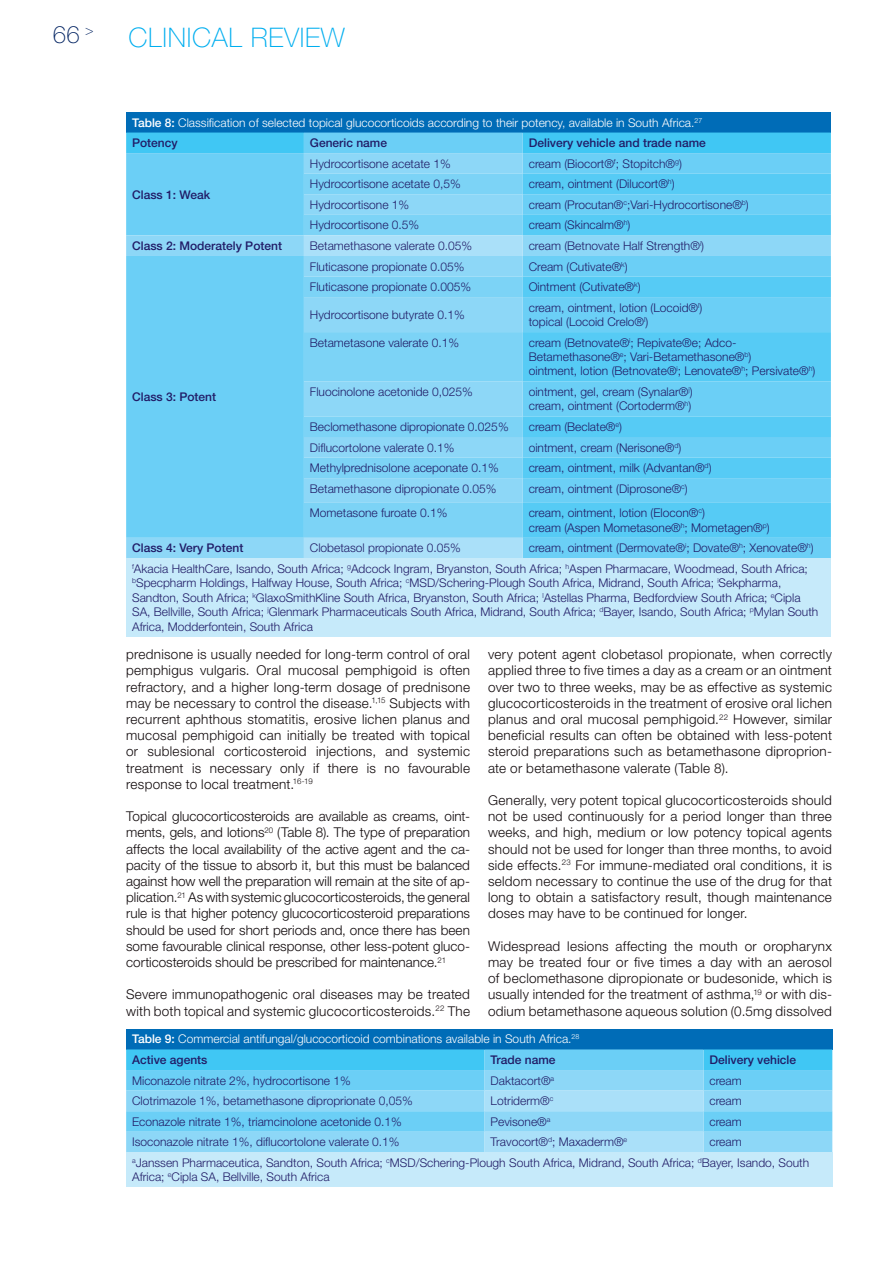
<style>
.page{position:relative;width:893px;height:1263px;background:#fff}
.page>*{position:absolute;margin:0;border:0;box-sizing:border-box;transform-origin:0 0}
.t1{font:100 27px "Helvetica Neue LT Std";letter-spacing:.025em;color:#00aeef}
.t2{font:100 24px "Helvetica Neue LT Std";color:#002261}
.t3{font:300 13.5px/16.2px "Helvetica Neue LT Std";letter-spacing:.02em;color:#110a0c;text-align:justify}
.t4{font:300 12px/14.4px "Helvetica Neue LT Std";color:#211c67}
.t5{font:300 12px/20.5px "Helvetica Neue LT Std";color:#fff}
.t6{font:500 12px "Helvetica Neue LT Std";color:#211c67}
.s1{font-weight:500}
.s2{font-weight:500;color:#211c67}
</style>
<div class="page">
<div style="left:126px;top:112px;width:705px;height:21px;background:#006cb7"></div>
<svg style="left:126px;top:133px;width:705px;height:20px;background:#4dc9f4"></svg>
<svg style="left:126px;top:153px;width:705px;height:405px;background:#70d0f6"></svg>
<svg style="left:304px;top:174px;width:219px;height:61px;background:#82d4f6"></svg>
<svg style="left:523px;top:174px;width:308px;height:364px;background:#62cdf5"></svg>
<svg style="left:304px;top:235px;width:219px;height:323px;background:#89d6f6"></svg>
<div style="left:126px;top:558px;width:705px;height:78px;background:#c6eafa"></div>
<div style="left:126px;top:1029px;width:706px;height:20px;background:#006cb7"></div>
<svg style="left:126px;top:1049px;width:706px;height:21px;background:#4bc7f3"></svg>
<svg style="left:126px;top:1070px;width:706px;height:82px;background:#7ed3f6"></svg>
<svg style="left:485px;top:1090px;width:218px;height:62px;background:#a1ddf8"></svg>
<div style="left:126px;top:1152px;width:706px;height:35px;background:#c6eafa"></div>
<h2 class="t2" style="left:53px;top:21px;width:42px">66 <sup>&gt;</sup></h2>
<h1 class="t1" style="left:129px;top:22px;width:15px">CLINIC</h1>
<h1 class="t1" style="left:212px;top:22px;width:135px">AL REVIEW</h1>
<p class="t5" style="left:132px;top:112px;width:572px"><span class="s1">Table 8:</span> Classification of selected topical glucocorticoids according to their potency, available in South Africa.<sup>27<br></sup><span class="s2">Potency</span></p>
<p class="t6" style="left:310px;top:136px;width:79px">Generic name</p>
<p class="t6" style="left:529px;top:136px;width:179px">Delivery vehicle and trade name</p>
<p class="t6" style="left:132px;top:187px;width:80px">Class 1: Weak</p>
<p class="t4" style="left:310px;top:156px;width:142px">Hydrocortisone acetate 1%</p>
<p class="t4" style="left:529px;top:156px;width:155px">cream (Biocort®<sup>f</sup>; Stopitch®<sup>g</sup>)</p>
<p class="t4" style="left:310px;top:177px;width:152px">Hydrocortisone acetate 0,5%</p>
<p class="t4" style="left:529px;top:177px;width:147px">cream, ointment (Dilucort®<sup>h</sup>)</p>
<p class="t4" style="left:310px;top:197px;width:101px">Hydrocortisone 1%</p>
<p class="t4" style="left:529px;top:197px;width:222px">cream (Procutan®<sup>c</sup>;Vari-Hydrocortisone®<sup>b</sup>)</p>
<p class="t4" style="left:310px;top:218px;width:111px">Hydrocortisone 0.5%</p>
<p class="t4" style="left:529px;top:218px;width:103px">cream (Skincalm®<sup>h</sup>)</p>
<p class="t6" style="left:132px;top:239px;width:151px">Class 2: Moderately Potent</p>
<p class="t4" style="left:310px;top:238px;width:164px">Betamethasone valerate 0.05%</p>
<p class="t4" style="left:529px;top:238px;width:177px">cream (Betnovate Half Strength®<sup>i</sup>)</p>
<p class="t6" style="left:132px;top:390px;width:86px">Class 3: Potent</p>
<p class="t4" style="left:310px;top:259px;width:156px">Fluticasone propionate 0.05%</p>
<p class="t4" style="left:529px;top:259px;width:100px">Cream (Cutivate®<sup>k</sup>)</p>
<p class="t4" style="left:310px;top:279px;width:163px">Fluticasone propionate 0.005%</p>
<p class="t4" style="left:529px;top:279px;width:113px">Ointment (Cutivate®<sup>k</sup>)</p>
<p class="t4" style="left:310px;top:307px;width:156px">Hydrocortisone butyrate 0.1%</p>
<p class="t4" style="left:529px;top:300px;width:175px">cream, ointment, lotion (Locoid®<sup>l</sup>) topical (Locoid Crelo®<sup>l</sup>)</p>
<p class="t4" style="left:310px;top:335px;width:151px">Betametasone valerate 0.1%</p>
<p class="t4" style="left:529px;top:335px;width:288px">cream (Betnovate®<sup>i</sup>; Repivate®e; Adco-<br>Betamethasone®<sup>e</sup>; Vari-Betamethasone®<sup>b</sup>)<br>ointment, lotion (Betnovate®<sup>i</sup>; Lenovate®<sup>h</sup>; Persivate®<sup>h</sup>)</p>
<p class="t4" style="left:310px;top:384px;width:164px">Fluocinolone acetonide 0,025%</p>
<p class="t4" style="left:529px;top:384px;width:165px">ointment, gel, cream (Synalar®<sup>j</sup>) cream, ointment (Cortoderm®<sup>h</sup>)</p>
<p class="t4" style="left:310px;top:419px;width:200px">Beclomethasone dipropionate 0.025%</p>
<p class="t4" style="left:529px;top:419px;width:95px">cream (Beclate®<sup>e</sup>)</p>
<p class="t4" style="left:310px;top:440px;width:146px">Diflucortolone valerate 0.1%</p>
<p class="t4" style="left:529px;top:440px;width:154px">ointment, cream (Nerisone®<sup>d</sup>)</p>
<p class="t4" style="left:310px;top:460px;width:190px">Methylprednisolone aceponate 0.1%</p>
<p class="t4" style="left:529px;top:460px;width:184px">cream, ointment, milk (Advantan®<sup>d</sup>)</p>
<p class="t4" style="left:310px;top:481px;width:188px">Betamethasone dipropionate 0.05%</p>
<p class="t4" style="left:529px;top:481px;width:161px">cream, ointment (Diprosone®<sup>c</sup>)</p>
<p class="t4" style="left:310px;top:506px;width:139px">Mometasone furoate 0.1%</p>
<p class="t4" style="left:529px;top:506px;width:243px">cream, ointment, lotion (Elocon®<sup>c</sup>)<br>cream (Aspen Mometasone®<sup>h</sup>; Mometagen®<sup>p</sup>)</p>
<p class="t4" style="left:132px;top:538px;width:683px;line-height:20.5px;text-indent:397px">cream, ointment (Dermovate®<sup>i</sup>; Dovate®<sup>h</sup>; Xenovate®<sup>h</sup>) <sup>f</sup>Akacia HealthCare, Isando, South Africa; <sup>g</sup>Adcock Ingram, Bryanston, South Africa; <sup>h</sup>Aspen Pharmacare, Woodmead, South Africa;</p>
<p class="t4" style="left:132px;top:576px;width:688px"><sup>b</sup>Specpharm Holdings, Halfway House, South Africa; <sup>c</sup>MSD/Schering-Plough South Africa, Midrand, South Africa; <sup>i</sup>Sekpharma, Sandton, South Africa; <sup>k</sup>GlaxoSmithKline South Africa, Bryanston, South Africa; <sup>l</sup>Astellas Pharma, Bedfordview South Africa; <sup>e</sup>Cipla SA, Bellville, South Africa; <sup>j</sup>Glenmark Pharmaceuticals South Africa, Midrand, South Africa; <sup>d</sup>Bayer, Isando, South Africa; <sup>p</sup>Mylan South Africa, Modderfontein, South Africa</p>
<p class="t6" style="left:132px;top:541px;width:113px">Class 4: Very Potent</p>
<p class="t4" style="left:310px;top:541px;width:152px">Clobetasol propionate 0.05%</p>
<p class="t3" style="left:126px;top:646px;width:345px">prednisone is usually needed for long-term control of oral pemphigus vulgaris. Oral mucosal pemphigoid is often refractory, and a higher long-term dosage of prednisone may be necessary to control the disease.<sup>1,15</sup> Subjects with recurrent aphthous stomatitis, erosive lichen planus and mucosal pemphigoid can initially be treated with topical or sublesional corticosteroid injections, and systemic treatment is necessary only if there is no favourable response to local treatment.<sup>16-19</sup></p>
<p class="t3" style="left:126px;top:808px;width:345px">Topical glucocorticosteroids are available as creams, oint&shy;ments, gels, and lotions<sup>20</sup> (Table 8). The type of preparation affects the local availability of the active agent and the ca&shy;pacity of the tissue to absorb it, but this must be balanced against how well the preparation will remain at the site of ap&shy;plication.<sup>21</sup> As with systemic glucocorticosteroids, the general rule is that higher potency glucocorticosteroid preparations should be used for short periods and, once there has been some favourable clinical response, other less-potent gluco&shy;corticosteroids should be prescribed for maintenance.<sup>21</sup></p>
<p class="t3" style="left:126px;top:986px;width:345px">Severe immunopathogenic oral diseases may be treated with both topical and systemic glucocorticosteroids.<sup>22</sup> The</p>
<p class="t3" style="left:488px;top:646px;width:345px">very potent agent clobetasol propionate, when correctly applied three to five times a day as a cream or an ointment over two to three weeks, may be as effective as systemic glucocorticosteroids in the treatment of erosive oral lichen planus and oral mucosal pemphigoid.<sup>22</sup> However, similar beneficial results can often be obtained with less-potent steroid preparations such as betamethasone diproprion&shy;ate or betamethasone valerate (Table 8).</p>
<p class="t3" style="left:488px;top:792px;width:345px">Generally, very potent topical glucocorticosteroids should not be used continuously for a period longer than three weeks, and high, medium or low potency topical agents should not be used for longer than three months, to avoid side effects.<sup>23</sup> For immune-mediated oral conditions, it is seldom necessary to continue the use of the drug for that long to obtain a satisfactory result, though maintenance doses may have to be continued for longer.</p>
<p class="t3" style="left:488px;top:938px;width:345px">Widespread lesions affecting the mouth or oropharynx may be treated four or five times a day with an aerosol of beclomethasone dipropionate or budesonide, which is usually intended for the treatment of asthma,<sup>19</sup> or with dis&shy;odium betamethasone aqueous solution (0.5mg dissolved</p>
<p class="t5" style="left:132px;top:1029px;width:449px"><span class="s1">Table 9:</span> Commercial antifungal/glucocorticoid combinations available in South Africa.<sup>28<br></sup><span class="s2">Active agents</span></p>
<p class="t6" style="left:491px;top:1052px;width:66px">Trade name</p>
<p class="t6" style="left:709px;top:1052px;width:88px">Delivery vehicle</p>
<p class="t4" style="left:132px;top:1073px;width:220px">Miconazole nitrate 2%, hydrocortisone 1%</p>
<p class="t4" style="left:491px;top:1073px;width:65px">Daktacort®<sup>a</sup></p>
<p class="t4" style="left:709px;top:1073px;width:34px">cream</p>
<p class="t4" style="left:132px;top:1093px;width:282px">Clotrimazole 1%, betamethasone diproprionate 0,05%</p>
<p class="t4" style="left:491px;top:1093px;width:64px">Lotriderm®<sup>c</sup></p>
<p class="t4" style="left:709px;top:1093px;width:34px">cream</p>
<p class="t4" style="left:132px;top:1114px;width:271px">Econazole nitrate 1%, triamcinolone acetonide 0.1%</p>
<p class="t4" style="left:491px;top:1114px;width:61px">Pevisone®<sup>a</sup></p>
<p class="t4" style="left:709px;top:1114px;width:34px">cream</p>
<p class="t4" style="left:132px;top:1134px;width:269px">Isoconazole nitrate 1%, diflucortolone valerate 0.1%</p>
<p class="t4" style="left:491px;top:1134px;width:138px">Travocort®<sup>d</sup>; Maxaderm®<sup>e</sup></p>
<p class="t4" style="left:132px;top:1131px;width:679px;line-height:20.5px;text-indent:577px">cream<br><sup>a</sup>Janssen Pharmaceutica, Sandton, South Africa; <sup>c</sup>MSD/Schering-Plough South Africa, Midrand, South Africa; <sup>d</sup>Bayer, Isando, South</p>
<p class="t4" style="left:132px;top:1169px;width:199px">Africa; <sup>e</sup>Cipla SA, Bellville, South Africa</p>
</div>
